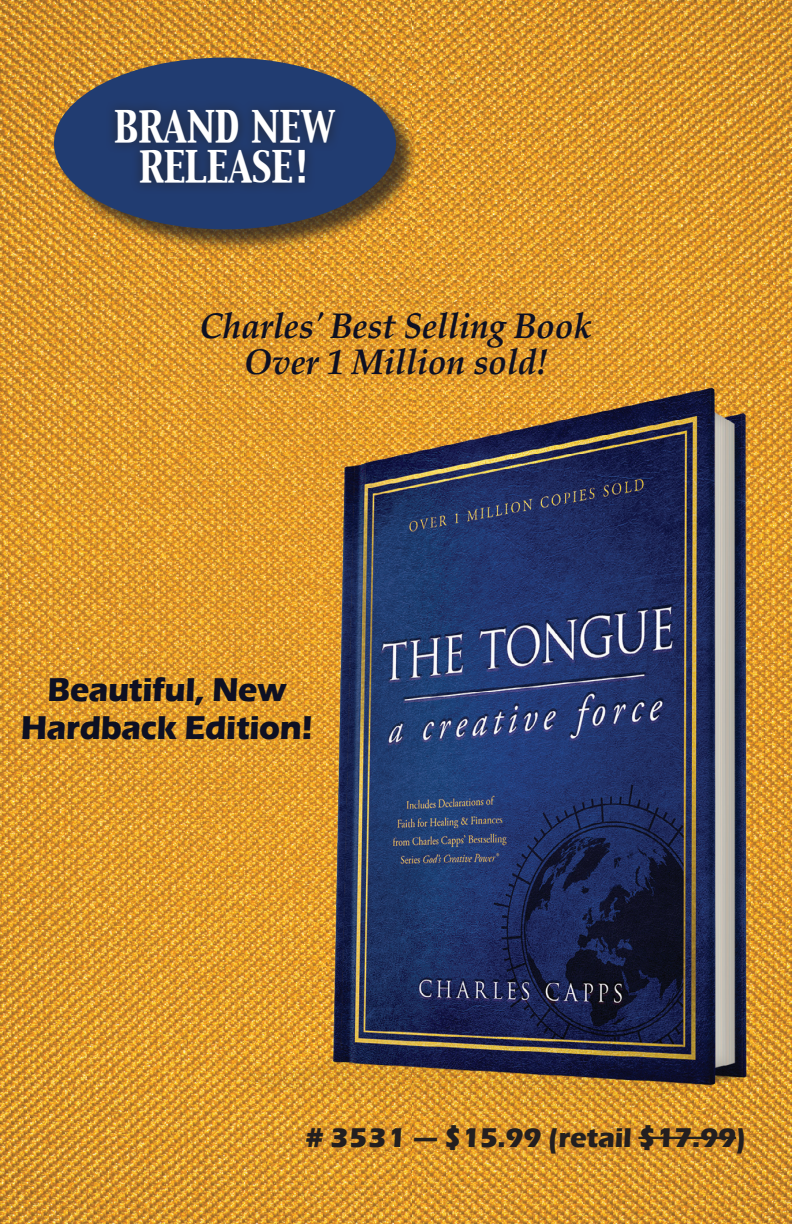
<style>
.page{position:relative;width:792px;height:1224px;background:#fff}
.page>*{position:absolute;margin:0;border:0;box-sizing:border-box;transform-origin:0 0}
.t1{font:38px/40px "Capitals";letter-spacing:-.01em;color:#fff;text-align:center;scale:.95 1}
.t2{font:italic 700 36px/36px "Palatino LT Std";letter-spacing:-.01em;color:#0e1023;text-align:center;scale:.95 1}
.t3{font:700 34px/38px "Eras ITC";letter-spacing:-.01em;color:#0e1023;text-align:center;scale:.95 1}
.t4{font:700 28px "Eras ITC";letter-spacing:-.01em;color:#231f20}
</style>
<div class="page">
<img style="left:0;top:0;width:792px;height:1224px">
<div style="left:10px;top:665px;width:314px;height:87px;background:#f1b02c;opacity:.75"></div>
<div style="left:190px;top:300px;width:413px;height:87px;background:#d68b2a;opacity:.75"></div>
<img style="left:231px;top:370px;width:544px;height:758px">
<div style="left:55px;top:59px;width:365px;height:194px;background:#231f20;opacity:.75"></div>
<div style="left:54px;top:58px;width:342px;height:171px;background:#213c71;border-radius:50%"></div>
<div style="left:294px;top:1113px;width:463px;height:53px;background:#d68b2a;opacity:.75"></div>
<hr style="left:638px;top:1137px;width:98px;height:2px;background:#231f20">
<div style="left:105px;top:100px;width:241px;height:94px;background:#231f20;opacity:.75"></div>
<img style="left:0;top:67px;width:1px;height:93px">
<p class="t1" style="left:114px;top:110px;width:235px">BRAND NEW<br>RELEASE!</p>
<p class="t2" style="left:200px;top:308px;width:415px">Charles' Best Selling Book<br>Over 1 Million sold!</p>
<p class="t3" style="left:21px;top:671px;width:309px">Beautiful, New<br>Hardback Edition!</p>
<p class="t4" style="left:305px;top:1122px;width:442px"># 3531 — $15.99 (retail $17.99)</p>
</div>
